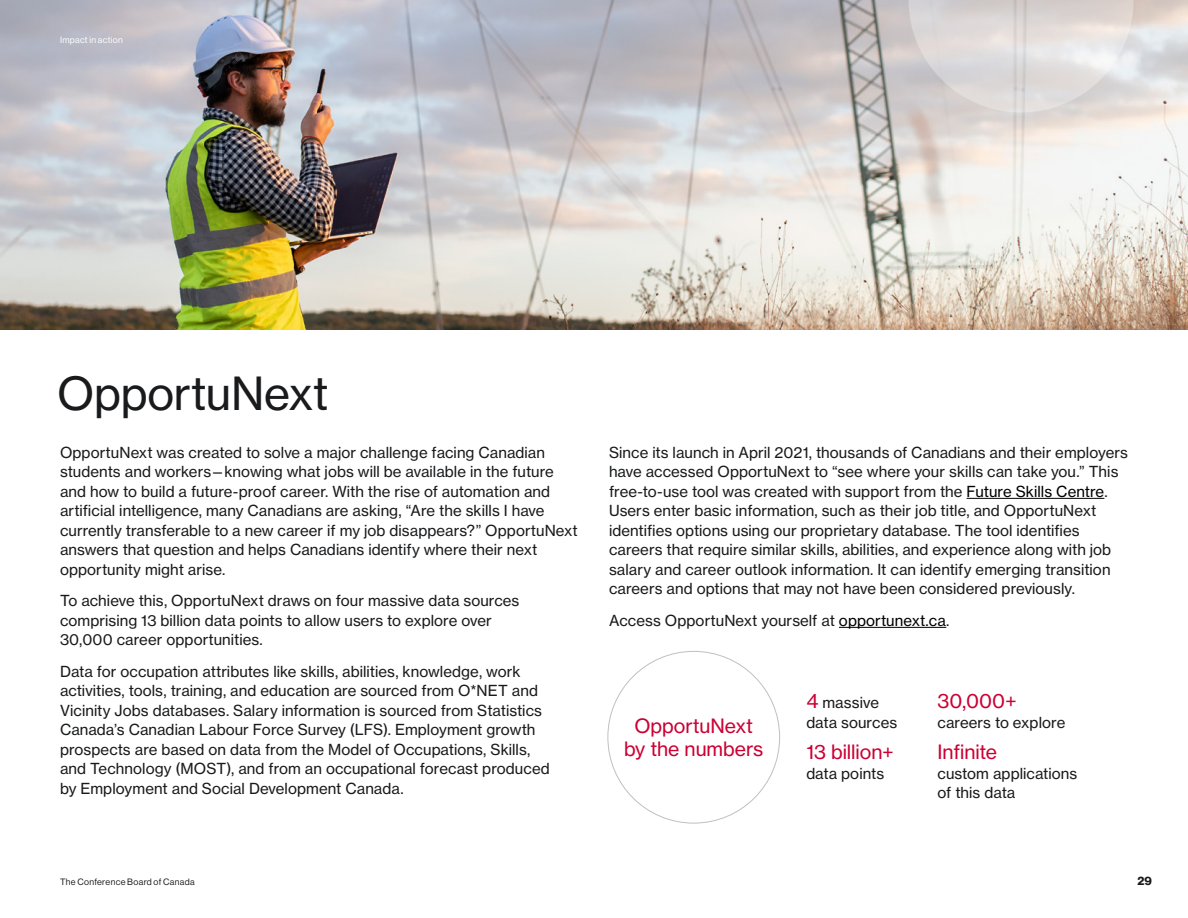
<style>
.page{position:relative;width:1188px;height:918px;background:#fff}
.page>*{position:absolute;margin:0;border:0;box-sizing:border-box;transform-origin:0 0}
.t1{font:45px "N Haas Grotesk TX Pro 55 Rg";letter-spacing:-.005em;color:#191a1c}
.t2{font:19.5px/22.5px "N Haas Grotesk TX Pro 55 Rg";color:#c03;text-align:center}
.t3{font:15px/19.5px "N Haas Grotesk TX Pro 55 Rg";letter-spacing:.005em;color:#191a1c}
.t4{font:12px "N Haas Grotesk DS Pro 75 Bd";color:#191a1c}
.t5{font:9px "N Haas Grotesk DS Pro 55 Rg";letter-spacing:.035em;color:#191a1c}
.t6{font:9px "N Haas Grotesk DS Pro 55 Rg";letter-spacing:.035em;color:#fff}
.s1{color:#000}
.s2{font-size:19.5px;color:#c03}
</style>
<div class="page">
<img style="left:0;top:0;width:1188px;height:330px">
<hr style="left:967px;top:498px;width:137px;height:1px;background:#000">
<hr style="left:839px;top:627px;width:107px;height:1px;background:#000">
<svg style="left:909px;top:0;width:225px;height:112px;background:#ddd8d8"></svg>
<p class="t6" style="left:60px;top:35px;width:64px">Impact in action</p>
<h1 class="t1" style="left:57px;top:366px;width:273px">OpportuNext</h1>
<p class="t3" style="left:60px;top:443px;width:519px">OpportuNext was created to solve a major challenge facing Canadian students and workers—knowing what jobs will be available in the future and how to build a future-proof career. With the rise of automation and artificial intelligence, many Canadians are asking, “Are the skills I have currently transferable to a new career if my job disappears?” OpportuNext answers that question and helps Canadians identify where their next opportunity might arise.</p>
<p class="t3" style="left:60px;top:591px;width:461px">To achieve this, OpportuNext draws on four massive data sources comprising 13 billion data points to allow users to explore over<br>30,000 career opportunities.</p>
<p class="t3" style="left:60px;top:662px;width:491px">Data for occupation attributes like skills, abilities, knowledge, work activities, tools, training, and education are sourced from O*NET and Vicinity Jobs databases. Salary information is sourced from Statistics Canada’s Canadian Labour Force Survey (LFS). Employment growth prospects are based on data from the Model of Occupations, Skills, and Technology (MOST), and from an occupational forecast produced by Employment and Social Development Canada.</p>
<p class="t3" style="left:609px;top:443px;width:521px">Since its launch in April 2021, thousands of Canadians and their employers have accessed OpportuNext to “see where your skills can take you.” This free-to-use tool was created with support from the <span class="s1">Future Skills Centre</span>.<br>Users enter basic information, such as their job title, and OpportuNext identifies options using our proprietary database. The tool identifies careers that require similar skills, abilities, and experience along with job salary and career outlook information. It can identify emerging transition careers and options that may not have been considered previously.</p>
<p class="t3" style="left:609px;top:611px;width:342px">Access OpportuNext yourself at <span class="s1">opportunext.ca</span>.</p>
<h2 class="t2" style="left:624px;top:715px;width:141px">OpportuNext by the numbers</h2>
<p class="t3" style="left:806px;top:693px;width:92px"><span class="s2">4</span> massive data sources</p>
<h2 class="t2" style="left:806px;top:741px;width:89px">13 billion+</h2>
<p class="t3" style="left:806px;top:764px;width:79px">data points</p>
<h2 class="t2" style="left:938px;top:690px;width:81px">30,000+</h2>
<p class="t3" style="left:938px;top:713px;width:129px">careers to explore</p>
<h2 class="t2" style="left:938px;top:741px;width:61px">Infinite</h2>
<p class="t3" style="left:938px;top:764px;width:141px">custom applications of this data</p>
<p class="t5" style="left:60px;top:877px;width:136px">The Conference Board of Canada</p>
<p class="t4" style="left:1137px;top:874px;width:16px">29</p>
</div>
